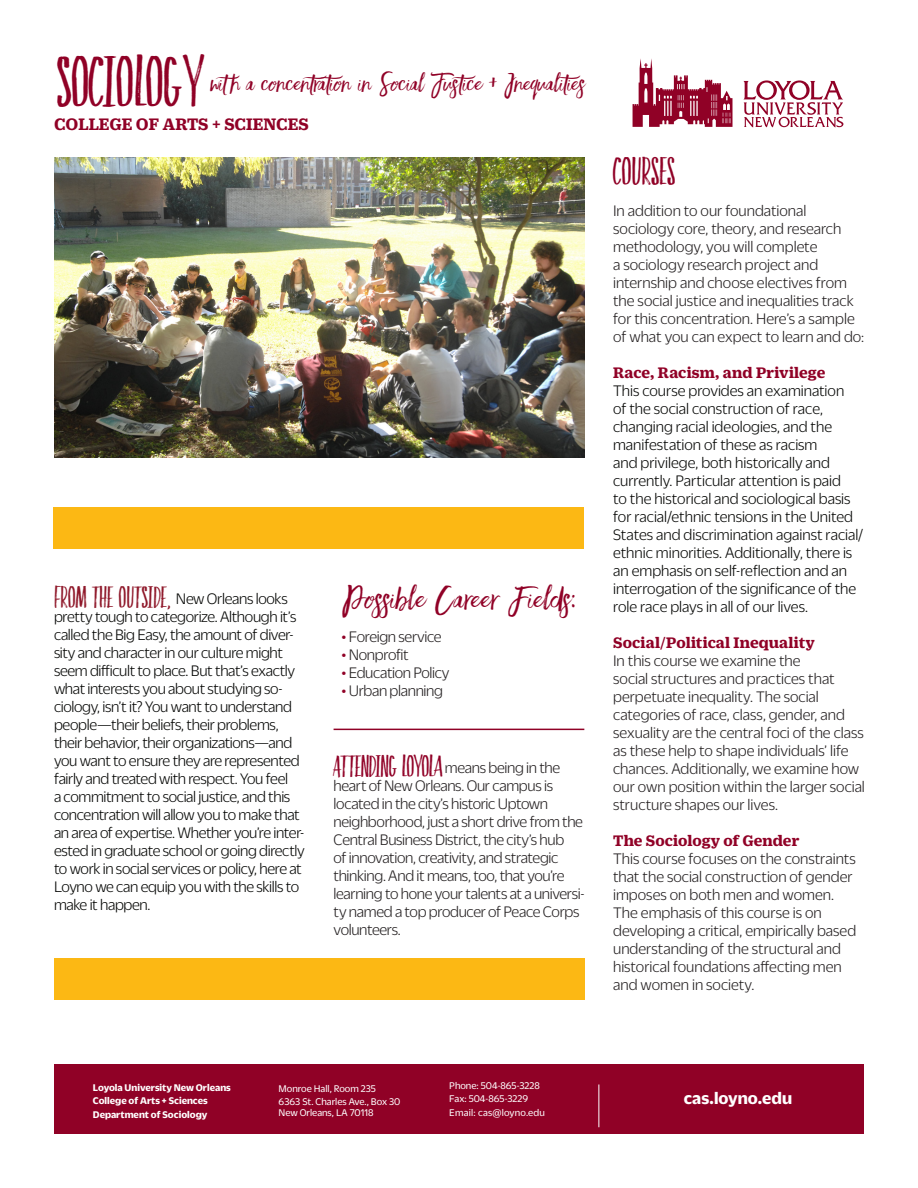
<style>
.page{position:relative;width:918px;height:1188px;background:#fff}
.page>*{position:absolute;margin:0;border:0;box-sizing:border-box;transform-origin:0 0}
.t1{font:49.5px "Faith And Glory Two";letter-spacing:-.01em;color:#900126}
.t2{font:27px "Faith And Glory One";letter-spacing:.015em;color:#900126}
.t3{font:27px "Faith And Glory Two";letter-spacing:-.005em;color:#900126}
.t4{font:21px "Faith And Glory One";letter-spacing:.005em;color:#900126}
.t5{font:21px "Faith And Glory Two";color:#8f182a}
.t6{font:21px "Faith And Glory Two";letter-spacing:-.02em;color:#900126}
.t7{font:700 18px "Duplicate Ionic";color:#900126}
.t8{font:700 18px "Duplicate Sans";color:#fff}
.t9{font:300 16.5px/18px "Duplicate Sans";letter-spacing:-.005em;color:#231f20}
.t10{font:300 16.5px/18px "Duplicate Sans";letter-spacing:-.015em;color:#040503}
.t11{font:700 16.5px "Duplicate Ionic";letter-spacing:.005em;color:#900126}
.t12{font:300 16.5px "Duplicate Sans";letter-spacing:-.025em;color:#231f20}
.t13{font:10.5px "Duplicate Sans";color:#fff}
.t14{font:700 10.5px "Duplicate Sans";color:#fff}
.t15{font:10.5px "Duplicate Sans";letter-spacing:.02em;color:#fff}
.s1{font-family:"Duplicate Sans";font-weight:300;font-size:16.5px;color:#040503}
.s2{color:#900126}
.s3{font-family:"Duplicate Sans";font-weight:300;font-size:16.5px;color:#231f20}
.s4{font-family:"Duplicate Ionic";font-weight:700;color:#900126}
</style>
<div class="page">
<div style="left:53px;top:508px;width:531px;height:41px;background:#fcb814"></div>
<img style="left:54px;top:158px;width:531px;height:300px">
<div style="left:54px;top:1065px;width:810px;height:69px;background:#900126"></div>
<hr style="left:598px;top:1084px;width:1px;height:43px;background:#fff">
<svg style="left:633px;top:58px;width:100px;height:69px"></svg>
<svg style="left:743px;top:80px;width:100px;height:47px"></svg>
<hr style="left:334px;top:729px;width:250px;height:1px;background:#900126">
<div style="left:54px;top:959px;width:531px;height:41px;background:#fcb814"></div>
<p class="t1" style="left:56px;top:45px;width:149px">SOCIOLOGY</p>
<p class="t7" style="left:54px;top:111px;width:256px">COLLEGE OF ARTS + SCIENCES</p>
<p class="t4" style="left:211px;top:70px;width:379px">with a concentration in Social Justice + Inequalities</p>
<p class="t5" style="left:54px;top:582px;width:235px">FROM THE OUTSIDE, <span class="s1">New Orleans looks</span></p>
<p class="t10" style="left:54px;top:607px;width:252px">pretty tough to categorize. Although it’s called the Big Easy, the amount of diver&shy;sity and character in our culture might seem difficult to place. But that’s exactly what interests you about studying so&shy;ciology, isn’t it? You want to understand people—their beliefs, their problems, their behavior, their organizations—and you want to ensure they are represented fairly and treated with respect. You feel<br>a commitment to social justice, and this concentration will allow you to make that an area of expertise. Whether you’re inter&shy;ested in graduate school or going directly to work in social services or policy, here at Loyno we can equip you with the skills to make it happen.</p>
<p class="t2" style="left:342px;top:580px;width:235px">Possible Career Fields:</p>
<p class="t9" style="left:342px;top:626px;width:102px"><span class="s2">•</span> Foreign service</p>
<p class="t9" style="left:342px;top:644px;width:69px"><span class="s2">•</span> Nonprofit</p>
<p class="t12" style="left:342px;top:662px;width:109px"><span class="s2">•</span> Education Policy</p>
<p class="t9" style="left:342px;top:680px;width:103px"><span class="s2">•</span> Urban planning</p>
<p class="t6" style="left:334px;top:750px;width:228px">ATTENDING LOYOLA <span class="s3">means being in the</span></p>
<p class="t9" style="left:334px;top:775px;width:252px">heart of New Orleans. Our campus is located in the city’s historic Uptown neighborhood, just a short drive from the Central Business District, the city’s hub<br>of innovation, creativity, and strategic thinking. And it means, too, that you’re learning to hone your talents at a universi&shy;ty named a top producer of Peace Corps volunteers.</p>
<p class="t3" style="left:613px;top:151px;width:64px">COURSES</p>
<p class="t9" style="left:613px;top:201px;width:253px">In addition to our foundational sociology core, theory, and research methodology, you will complete<br>a sociology research project and internship and choose electives from the social justice and inequalities track for this concentration. Here’s a sample of what you can expect to learn and do:</p>
<p class="t10" style="left:613px;top:363px;width:252px"><span class="s4">Race, Racism, and Privilege<br></span>This course provides an examination<br>of the social construction of race, changing racial ideologies, and the manifestation of these as racism<br>and privilege, both historically and currently. Particular attention is paid<br>to the historical and sociological basis for racial/ethnic tensions in the United States and discrimination against racial/ ethnic minorities. Additionally, there is an emphasis on self-reflection and an interrogation of the significance of the role race plays in all of our lives.</p>
<p class="t11" style="left:613px;top:631px;width:203px">Social/Political Inequality</p>
<p class="t9" style="left:613px;top:651px;width:253px">In this course we examine the<br>social structures and practices that perpetuate inequality. The social categories of race, class, gender, and sexuality are the central foci of the class as these help to shape individuals’ life chances. Additionally, we examine how our own position within the larger social structure shapes our lives.</p>
<p class="t11" style="left:613px;top:829px;width:188px">The Sociology of Gender</p>
<p class="t9" style="left:613px;top:849px;width:245px">This course focuses on the constraints that the social construction of gender imposes on both men and women.<br>The emphasis of this course is on developing a critical, empirically based understanding of the structural and historical foundations affecting men and women in society.</p>
<p class="t14" style="left:93px;top:1080px;width:139px">Loyola University New Orleans</p>
<p class="t14" style="left:93px;top:1094px;width:116px">College of Arts + Sciences</p>
<p class="t14" style="left:93px;top:1107px;width:116px">Department of Sociology</p>
<p class="t13" style="left:279px;top:1081px;width:99px">Monroe Hall, Room 235</p>
<p class="t13" style="left:279px;top:1095px;width:123px">6363 St. Charles Ave., Box 30</p>
<p class="t13" style="left:279px;top:1105px;width:97px">New Orleans, LA 70118</p>
<p class="t13" style="left:449px;top:1079px;width:92px">Phone: 504-865-3228</p>
<p class="t13" style="left:449px;top:1092px;width:80px">Fax: 504-865-3229</p>
<p class="t15" style="left:449px;top:1106px;width:97px">Email: cas@loyno.edu</p>
<p class="t8" style="left:684px;top:1086px;width:110px">cas.loyno.edu</p>
</div>
